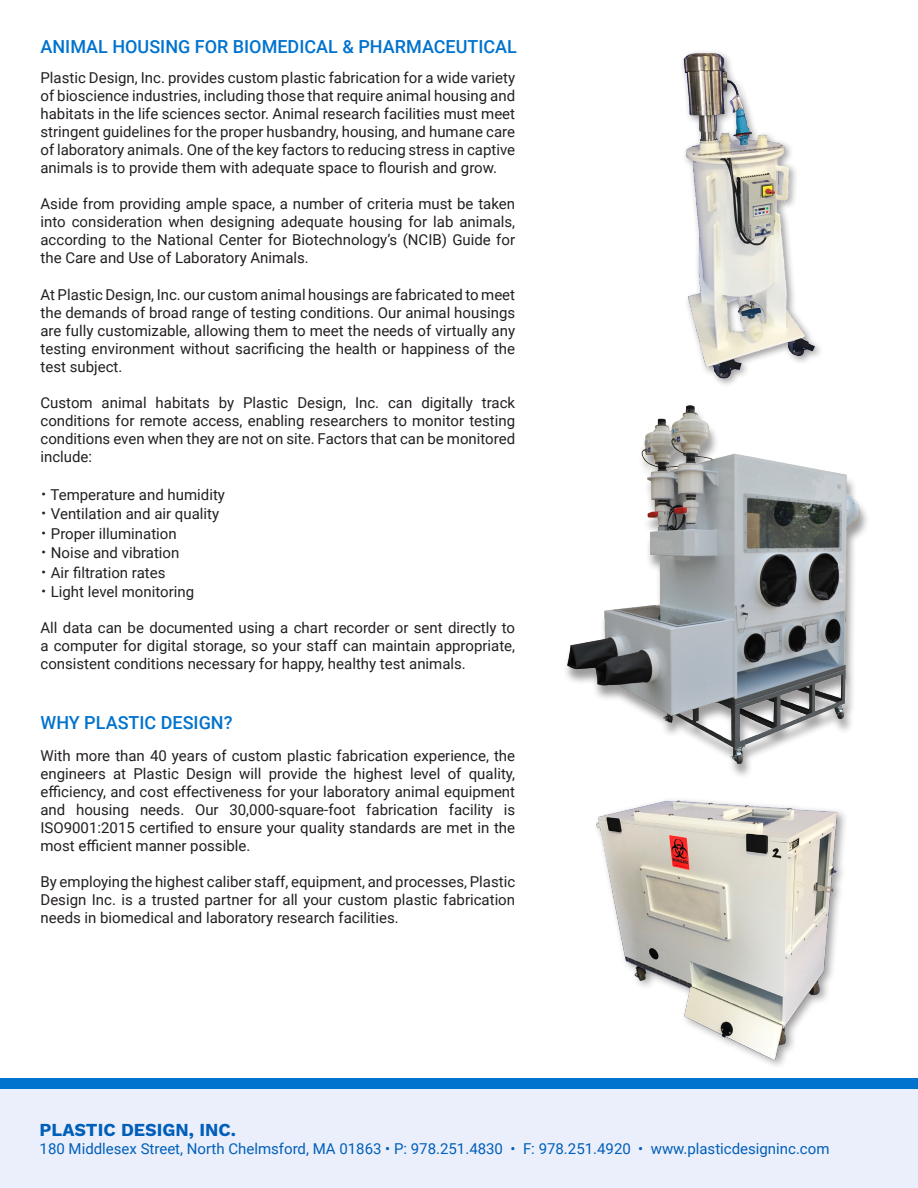
<style>
.page{position:relative;width:918px;height:1188px;background:#fff}
.page>*{position:absolute;margin:0;border:0;box-sizing:border-box;transform-origin:0 0}
.t1{font:500 18px "Roboto";color:#0073ce}
.t2{font:700 18px "Work Sans";color:#005fb9}
.t3{font:15px/18px "Roboto";color:#231f20;text-align:justify}
.t4{font:15px "Roboto";color:#005fb9}
.s1{font-size:25.5px}
</style>
<div class="page">
<div style="left:0;top:1086px;width:918px;height:102px;background:#ebeffb"></div>
<div style="left:0;top:1078px;width:918px;height:11px;background:#0073ce"></div>
<img style="left:566px;top:405px;width:298px;height:370px">
<img style="left:682px;top:52px;width:138px;height:333px">
<img style="left:596px;top:800px;width:249px;height:265px">
<p class="t1" style="left:40px;top:34px;width:478px">ANIMAL HOUSING FOR BIOMEDICAL &amp; PHARMACEUTICAL</p>
<p class="t3" style="left:40px;top:68px;width:476px">Plastic Design, Inc. provides custom plastic fabrication for a wide variety of bioscience industries, including those that require animal housing and habitats in the life sciences sector. Animal research facilities must meet stringent guidelines for the proper husbandry, housing, and humane care of laboratory animals. One of the key factors to reducing stress in captive animals is to provide them with adequate space to flourish and grow.</p>
<p class="t3" style="left:40px;top:194px;width:476px">Aside from providing ample space, a number of criteria must be taken into consideration when designing adequate housing for lab animals, according to the National Center for Biotechnology’s (NCIB) Guide for the Care and Use of Laboratory Animals.</p>
<p class="t3" style="left:40px;top:285px;width:476px">At Plastic Design, Inc. our custom animal housings are fabricated to meet the demands of broad range of testing conditions. Our animal housings are fully customizable, allowing them to meet the needs of virtually any testing environment without sacrificing the health or happiness of the test subject.</p>
<p class="t3" style="left:40px;top:393px;width:476px">Custom animal habitats by Plastic Design, Inc. can digitally track conditions for remote access, enabling researchers to monitor testing conditions even when they are not on site. Factors that can be monitored include:</p>
<p class="t3" style="left:40px;top:485px;width:186px"><span class="s1">·</span> Temperature and humidity</p>
<p class="t3" style="left:40px;top:504px;width:180px"><span class="s1">·</span> Ventilation and air quality</p>
<p class="t3" style="left:40px;top:524px;width:138px"><span class="s1">·</span> Proper illumination</p>
<p class="t3" style="left:40px;top:543px;width:140px"><span class="s1">·</span> Noise and vibration</p>
<p class="t3" style="left:40px;top:563px;width:126px"><span class="s1">·</span> Air filtration rates</p>
<p class="t3" style="left:40px;top:582px;width:155px"><span class="s1">·</span> Light level monitoring</p>
<p class="t3" style="left:40px;top:618px;width:476px">All data can be documented using a chart recorder or sent directly to a computer for digital storage, so your staff can maintain appropriate, consistent conditions necessary for happy, healthy test animals.</p>
<p class="t1" style="left:40px;top:710px;width:193px">WHY PLASTIC DESIGN?</p>
<p class="t3" style="left:40px;top:746px;width:476px">With more than 40 years of custom plastic fabrication experience, the engineers at Plastic Design will provide the highest level of quality, efficiency, and cost effectiveness for your laboratory animal equipment and housing needs. Our 30,000-square-foot fabrication facility is ISO9001:2015 certified to ensure your quality standards are met in the most efficient manner possible.</p>
<p class="t3" style="left:40px;top:872px;width:476px">By employing the highest caliber staff, equipment, and processes, Plastic Design Inc. is a trusted partner for all your custom plastic fabrication needs in biomedical and laboratory research facilities.</p>
<p class="t2" style="left:40px;top:1119px;width:198px">PLASTIC DESIGN, INC.</p>
<p class="t4" style="left:40px;top:1138px;width:791px">180 Middlesex Street, North Chelmsford, MA 01863 • P: 978.251.4830 • F: 978.251.4920 • www.plasticdesigninc.com</p>
</div>
